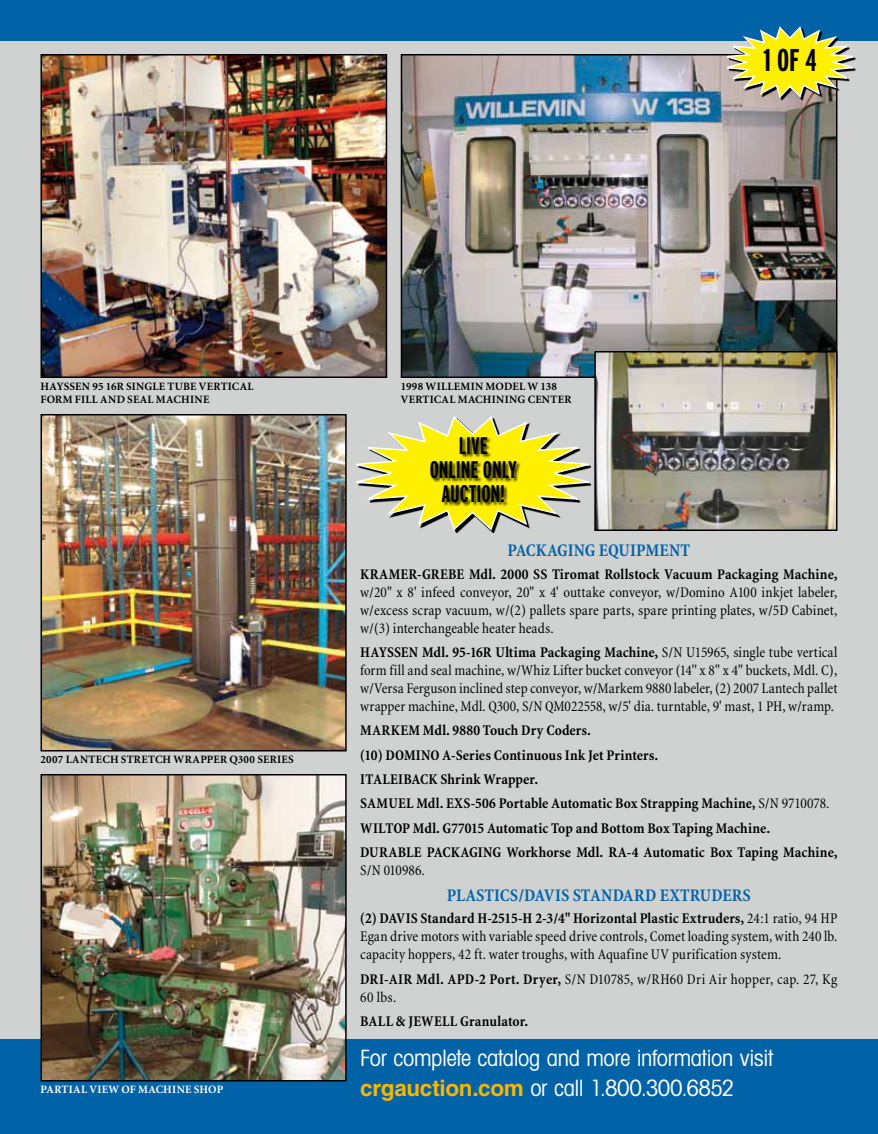
<style>
.page{position:relative;width:878px;height:1134px;background:#fff}
.page>*{position:absolute;margin:0;border:0;box-sizing:border-box;transform-origin:0 0}
.t1{font:700 extra-condensed 31.5px "Interstate";color:#000}
.t2{font:700 extra-condensed 24px/24px "Interstate";letter-spacing:-.005em;color:#000;text-align:center}
.t3{font:condensed 22.5px/29.2px "Avant Garde";letter-spacing:-.015em;color:#fff}
.t4{font:700 condensed 18px "Minion";letter-spacing:.005em;color:#0063a7}
.t5{font:condensed 15px/18px "Minion";letter-spacing:.005em;color:#000;text-align:justify}
.t6{font:700 condensed 15px/24.3px "Minion";letter-spacing:.005em;color:#000}
.t7{font:700 11.25px/13.5px "Minion";letter-spacing:.025em;color:#000}
.t8{font:700 11.25px "Minion";letter-spacing:.025em;color:#fff}
.s1{font-weight:700}
.s2{font-weight:400}
.s3{font-family:"Helvetica";font-weight:700;font-stretch:normal;color:#f9b600}
</style>
<div class="page">
<div style="left:0;top:15px;width:878px;height:1066px;background:#d0d1d1"></div>
<div style="left:0;top:1040px;width:878px;height:94px;background:#0063a7"></div>
<div style="left:0;top:0;width:878px;height:40px;background:#0063a7"></div>
<svg style="left:356px;top:416px;width:235px;height:116px"></svg>
<div style="left:430px;top:437px;width:91px;height:70px;background:#000;opacity:.75"></div>
<img style="left:403px;top:57px;width:431px;height:318px">
<div style="left:400px;top:54px;width:437px;height:324px;border:2px solid #000"></div>
<img style="left:43px;top:57px;width:341px;height:318px">
<div style="left:40px;top:54px;width:347px;height:324px;border:2px solid #000"></div>
<img style="left:43px;top:417px;width:300px;height:332px">
<div style="left:40px;top:414px;width:306px;height:338px;border:2px solid #000"></div>
<img style="left:43px;top:777px;width:300px;height:302px">
<div style="left:40px;top:774px;width:306px;height:308px;border:2px solid #000"></div>
<img style="left:597px;top:354px;width:237px;height:174px">
<div style="left:594px;top:351px;width:243px;height:180px;border:2px solid #000"></div>
<svg style="left:719px;top:26px;width:141px;height:74px"></svg>
<h1 class="t1" style="left:763px;top:43px;width:54px">1 OF 4</h1>
<p class="t7" style="left:40px;top:380px;width:214px">HAYSSEN 95 16R SINGLE TUBE VERTICAL<br>FORM FILL AND SEAL MACHINE</p>
<p class="t7" style="left:40px;top:753px;width:255px">2007 LANTECH STRETCH WRAPPER Q300 SERIES</p>
<p class="t8" style="left:40px;top:1084px;width:184px">PARTIAL VIEW OF MACHINE SHOP</p>
<p class="t7" style="left:400px;top:380px;width:172px">1998 WILLEMIN MODEL W 138<br>VERTICAL MACHINING CENTER</p>
<h2 class="t2" style="left:430px;top:434px;width:89px">LIVE<br>ONLINE ONLY<br>AUCTION!</h2>
<p class="t4" style="left:507px;top:540px;width:184px">PACKAGING EQUIPMENT</p>
<p class="t6" style="left:360px;top:562px;width:478px">KRAMER-GREBE Mdl. 2000 SS Tiromat Rollstock Vacuum Packaging Machine,</p>
<p class="t5" style="left:360px;top:583px;width:478px">w/20" x 8' infeed conveyor, 20" x 4' outtake conveyor, w/Domino A100 inkjet labeler, w/excess scrap vacuum, w/(2) pallets spare parts, spare printing plates, w/5D Cabinet, w/(3) interchangeable heater heads.</p>
<p class="t5" style="left:360px;top:644px;width:479px"><span class="s1">HAYSSEN Mdl. 95-16R Ultima Packaging Machine,</span> S/N U15965, single tube vertical form fill and seal machine, w/Whiz Lifter bucket conveyor (14'' x 8'' x 4'' buckets, Mdl. C), w/Versa Ferguson inclined step conveyor, w/Markem 9880 labeler, (2) 2007 Lantech pallet wrapper machine, Mdl. Q300, S/N QM022558, w/5' dia. turntable, 9' mast, 1 PH, w/ramp.</p>
<p class="t6" style="left:360px;top:719px;width:478px">MARKEM Mdl. 9880 Touch Dry Coders.<br>(10) DOMINO A-Series Continuous Ink Jet Printers.<br>ITALEIBACK Shrink Wrapper.<br>SAMUEL Mdl. EXS-506 Portable Automatic Box Strapping Machine, <span class="s2">S/N 9710078.<br></span>WILTOP Mdl. G77015 Automatic Top and Bottom Box Taping Machine.<br>DURABLE PACKAGING Workhorse Mdl. RA-4 Automatic Box Taping Machine,</p>
<p class="t5" style="left:360px;top:861px;width:66px">S/N 010986.</p>
<p class="t4" style="left:447px;top:885px;width:305px">PLASTICS/DAVIS STANDARD EXTRUDERS</p>
<p class="t5" style="left:360px;top:910px;width:478px"><span class="s1">(2) DAVIS Standard H-2515-H 2-3/4" Horizontal Plastic Extruders,</span> 24:1 ratio, 94 HP Egan drive motors with variable speed drive controls, Comet loading system, with 240 lb. capacity hoppers, 42 ft. water troughs, with Aquafine UV purification system.</p>
<p class="t5" style="left:360px;top:970px;width:478px"><span class="s1">DRI-AIR Mdl. APD-2 Port. Dryer,</span> S/N D10785, w/RH60 Dri Air hopper, cap. 27, Kg<br>60 lbs.</p>
<p class="t6" style="left:360px;top:1009px;width:169px">BALL &amp; JEWELL Granulator.</p>
<h3 class="t3" style="left:360px;top:1043px;width:414px">For complete catalog and more information visit <span class="s3">crgauction.com</span> or call 1.800.300.6852</h3>
</div>
